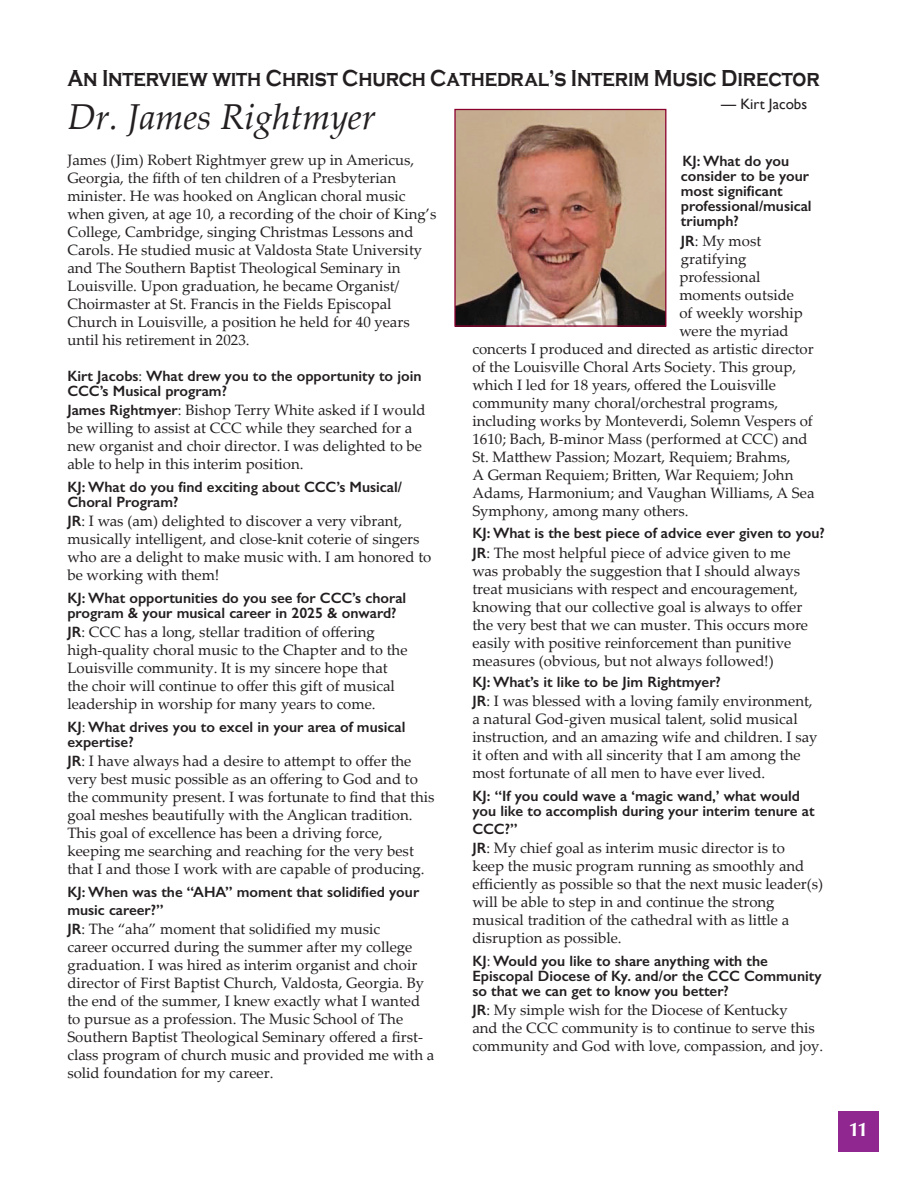
<style>
.page{position:relative;width:918px;height:1188px;background:#fff}
.page>*{position:absolute;margin:0;border:0;box-sizing:border-box;transform-origin:0 0}
.t1{font:italic 36px "Palatino Linotype";color:#231f20}
.t2{font:700 23.85px "Copperplate Gothic";letter-spacing:-.01em;color:#231f20;scale:.82 1}
.t3{font:700 19.5px "Optima";color:#fff}
.t4{font:15px/18px "Palatino Linotype";color:#231f20}
.t5{font:600 15px/15px "Gill Sans";color:#231f20}
.t6{font:15px "Gill Sans";color:#231f20}
.s1{font-family:"Palatino Linotype";font-weight:400}
.s2{font-family:"Gill Sans";font-weight:600}
</style>
<div class="page">
<div style="left:838px;top:1112px;width:41px;height:40px;background:#90268f"></div>
<img style="left:456px;top:111px;width:208px;height:214px">
<div style="left:454px;top:109px;width:212px;height:218px;border:1px solid #8b012e"></div>
<p class="t2" style="left:67px;top:65px;width:919px">An Interview with Christ Church Cathedral’s Interim Music Director</p>
<p class="t1" style="left:67px;top:91px;width:310px">Dr. James Rightmyer</p>
<p class="t4" style="left:67px;top:150px;width:371px">James (Jim) Robert Rightmyer grew up in Americus, Georgia, the fifth of ten children of a Presbyterian minister. He was hooked on Anglican choral music when given, at age 10, a recording of the choir of King’s College, Cambridge, singing Christmas Lessons and Carols. He studied music at Valdosta State University and The Southern Baptist Theological Seminary in Louisville. Upon graduation, he became Organist/ Choirmaster at St. Francis in the Fields Episcopal Church in Louisville, a position he held for 40 years until his retirement in 2023.</p>
<p class="t5" style="left:67px;top:368px;width:356px">Kirt Jacobs<span class="s1">:</span> What drew you to the opportunity to join<br>CCC’s Musical program?</p>
<p class="t4" style="left:67px;top:400px;width:360px"><span class="s2">James Rightmyer</span>: Bishop Terry White asked if I would be willing to assist at CCC while they searched for a new organist and choir director. I was delighted to be able to help in this interim position.</p>
<p class="t5" style="left:67px;top:479px;width:336px">KJ: What do you find exciting about CCC’s Musical/<br>Choral Program?</p>
<p class="t4" style="left:67px;top:511px;width:366px"><span class="s2">JR</span>: I was (am) delighted to discover a very vibrant, musically intelligent, and close-knit coterie of singers who are a delight to make music with. I am honored to be working with them!</p>
<p class="t5" style="left:67px;top:590px;width:340px">KJ: What opportunities do you see for CCC’s choral program &amp; your musical career in 2025 &amp; onward?</p>
<p class="t4" style="left:67px;top:622px;width:342px"><span class="s2">JR</span>: CCC has a long, stellar tradition of offering high-quality choral music to the Chapter and to the Louisville community. It is my sincere hope that the choir will continue to offer this gift of musical leadership in worship for many years to come.</p>
<p class="t5" style="left:67px;top:719px;width:340px">KJ<span class="s1">:</span> What drives you to excel in your area of musical expertise?</p>
<p class="t4" style="left:67px;top:751px;width:369px"><span class="s2">JR</span>: I have always had a desire to attempt to offer the very best music possible as an offering to God and to the community present. I was fortunate to find that this goal meshes beautifully with the Anglican tradition.<br>This goal of excellence has been a driving force, keeping me searching and reaching for the very best that I and those I work with are capable of producing.</p>
<p class="t5" style="left:67px;top:882px;width:353px;line-height:18px">KJ: When was the “AHA” moment that solidified your music career?”</p>
<p class="t4" style="left:67px;top:919px;width:369px"><span class="s2">JR</span>: The “aha” moment that solidified my music<br>career occurred during the summer after my college graduation. I was hired as interim organist and choir director of First Baptist Church, Valdosta, Georgia. By the end of the summer, I knew exactly what I wanted to pursue as a profession. The Music School of The Southern Baptist Theological Seminary offered a first&shy;class program of church music and provided me with a solid foundation for my career.</p>
<p class="t6" style="left:721px;top:95px;width:87px">— Kirt Jacobs</p>
<p class="t5" style="left:681px;top:153px;width:132px">KJ: What do you consider to be your most significant professional/musical triumph?</p>
<p class="t4" style="left:681px;top:231px;width:82px"><span class="s2">JR</span>: My most</p>
<p class="t4" style="left:681px;top:249px;width:67px">gratifying</p>
<p class="t4" style="left:679px;top:267px;width:83px">professional</p>
<p class="t4" style="left:679px;top:285px;width:116px">moments outside</p>
<p class="t4" style="left:679px;top:303px;width:125px">of weekly worship</p>
<p class="t4" style="left:679px;top:321px;width:111px">were the myriad</p>
<p class="t4" style="left:472px;top:339px;width:343px">concerts I produced and directed as artistic director</p>
<p class="t4" style="left:472px;top:357px;width:325px">of the Louisville Choral Arts Society. This group,</p>
<p class="t4" style="left:472px;top:375px;width:305px">which I led for 18 years, offered the Louisville</p>
<p class="t4" style="left:472px;top:393px;width:307px">community many choral/orchestral programs,</p>
<p class="t4" style="left:472px;top:411px;width:342px">including works by Monteverdi, Solemn Vespers of</p>
<p class="t4" style="left:472px;top:429px;width:337px">1610; Bach, B-minor Mass (performed at CCC) and</p>
<p class="t4" style="left:472px;top:447px;width:320px">St. Matthew Passion; Mozart, Requiem; Brahms,</p>
<p class="t4" style="left:472px;top:465px;width:323px">A German Requiem; Britten, War Requiem; John</p>
<p class="t4" style="left:472px;top:483px;width:344px">Adams, Harmonium; and Vaughan Williams, A Sea</p>
<p class="t4" style="left:472px;top:501px;width:218px">Symphony, among many others.</p>
<p class="t5" style="left:472px;top:525px;width:354px">KJ: What is the best piece of advice ever given to you?</p>
<p class="t4" style="left:472px;top:543px;width:337px"><span class="s2">JR</span>: The most helpful piece of advice given to me was probably the suggestion that I should always treat musicians with respect and encouragement, knowing that our collective goal is always to offer the very best that we can muster. This occurs more easily with positive reinforcement than punitive measures (obvious, but not always followed!)</p>
<p class="t5" style="left:472px;top:674px;width:250px">KJ: What’s it like to be Jim Rightmyer?</p>
<p class="t4" style="left:472px;top:691px;width:347px"><span class="s2">JR</span>: I was blessed with a loving family environment, a natural God-given musical talent, solid musical instruction, and an amazing wife and children. I say it often and with all sincerity that I am among the most fortunate of all men to have ever lived.</p>
<p class="t5" style="left:472px;top:788px;width:344px">KJ: “If you could wave a ‘magic wand,’ what would you like to accomplish during your interim tenure at</p>
<p class="t5" style="left:472px;top:821px;width:47px">CCC?”</p>
<p class="t4" style="left:472px;top:838px;width:352px"><span class="s2">JR</span>: My chief goal as interim music director is to<br>keep the music program running as smoothly and efficiently as possible so that the next music leader(s) will be able to step in and continue the strong musical tradition of the cathedral with as little a disruption as possible.</p>
<p class="t5" style="left:472px;top:953px;width:351px">KJ<span class="s1">:</span> Would you like to share anything with the<br>Episcopal Diocese of Ky. and/or the CCC Community so that we can get to know you better?</p>
<p class="t4" style="left:472px;top:1000px;width:352px"><span class="s2">JR</span>: My simple wish for the Diocese of Kentucky<br>and the CCC community is to continue to serve this community and God with love, compassion, and joy.</p>
<p class="t3" style="left:849px;top:1118px;width:21px">11</p>
</div>
